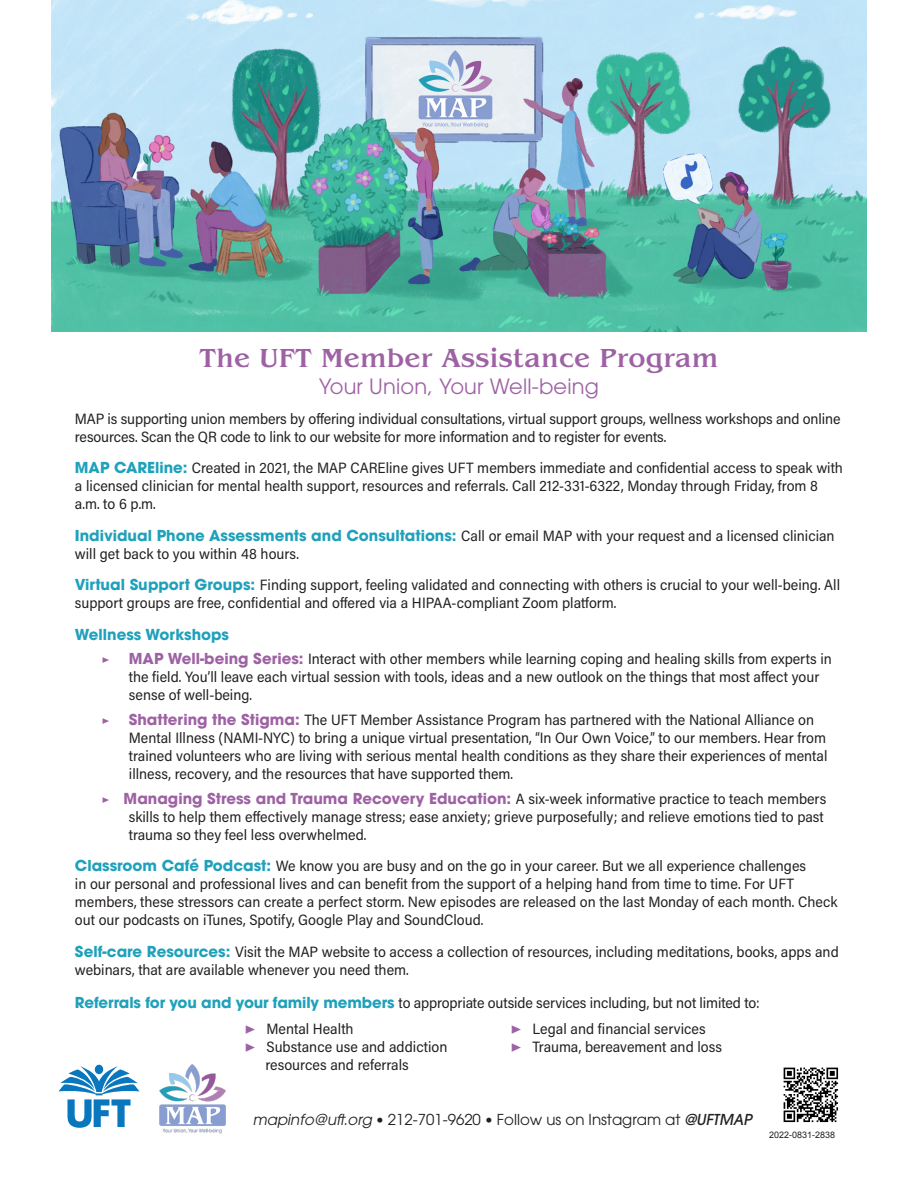
<style>
.page{position:relative;width:918px;height:1188px;background:#fff}
.page>*{position:absolute;margin:0;border:0;box-sizing:border-box;transform-origin:0 0}
.t1{font:500 27px "Benguiat Std";letter-spacing:.01em;color:#9e62a4}
.t2{font:21px "ITC Avant Garde Pro";letter-spacing:.01em;color:#9e62a4}
.t3{font:15px/18px "Acumin Pro Semi Cond";color:#231f20}
.t4{font:15px "ITC Avant Garde Pro";color:#231f20}
.t5{font:700 15px "ITC Avant Garde Pro";color:#1fa1bb}
.t6{font:15px "Acumin Pro Extra Cond";color:#9e62a4}
.t7{font:9px "Arial";color:#231f20}
.s1{font-family:"ITC Avant Garde Pro";font-weight:700;color:#1fa1bb}
.s2{font-family:"ITC Avant Garde Pro";font-weight:700;color:#9e62a4}
.s3{font-family:"Acumin Pro Extra Cond";color:#9e62a4}
.s4{color:#9e62a4}
.s5{font-style:italic}
.s6{font-family:"LFT Etica Condensed";font-weight:700}
.s7{font-weight:500;font-style:italic}
</style>
<div class="page">
<img style="left:52px;top:0;width:814px;height:332px">
<img style="left:783px;top:1067px;width:56px;height:56px">
<img style="left:159px;top:1064px;width:67px;height:70px">
<svg style="left:58px;top:1066px;width:82px;height:62px"></svg>
<div style="left:95px;top:1065px;width:8px;height:9px;background:#0977be;border-radius:50%"></div>
<p class="t1" style="left:200px;top:343px;width:520px">The UFT Member Assistance Program</p>
<p class="t2" style="left:319px;top:373px;width:281px">Your Union, Your Well-being</p>
<p class="t3" style="left:75px;top:409px;width:767px">MAP is supporting union members by offering individual consultations, virtual support groups, wellness workshops and online resources. Scan the QR code to link to our website for more information and to register for events.</p>
<p class="t3" style="left:75px;top:458px;width:770px"><span class="s1">MAP CAREline:</span> Created in 2021, the MAP CAREline gives UFT members immediate and confidential access to speak with a licensed clinician for mental health support, resources and referrals. Call 212-331-6322, Monday through Friday, from 8 a.m. to 6 p.m.</p>
<p class="t3" style="left:75px;top:526px;width:761px"><span class="s1">Individual Phone Assessments and Consultations:</span> Call or email MAP with your request and a licensed clinician will get back to you within 48 hours.</p>
<p class="t3" style="left:75px;top:575px;width:767px"><span class="s1">Virtual Support Groups:</span> Finding support, feeling validated and connecting with others is crucial to your well-being. All support groups are free, confidential and offered via a HIPAA-compliant Zoom platform.</p>
<p class="t5" style="left:75px;top:624px;width:156px">Wellness Workshops</p>
<p class="t6" style="left:102px;top:650px;width:9px">▶</p>
<p class="t3" style="left:129px;top:649px;width:705px"><span class="s2">MAP Well-being Series:</span> Interact with other members while learning coping and healing skills from experts in the field. You’ll leave each virtual session with tools, ideas and a new outlook on the things that most affect your sense of well-being.</p>
<p class="t6" style="left:102px;top:711px;width:9px">▶</p>
<p class="t3" style="left:129px;top:710px;width:700px"><span class="s2">Shattering the Stigma:</span> The UFT Member Assistance Program has partnered with the National Alliance on Mental Illness (NAMI-NYC) to bring a unique virtual presentation, “In Our Own Voice,” to our members. Hear from trained volunteers who are living with serious mental health conditions as they share their experiences of mental illness, recovery, and the resources that have supported them.</p>
<p class="t3" style="left:129px;top:789px;width:699px;text-indent:-27px"><span class="s3">▶</span> <span class="s2">Managing Stress and Trauma Recovery Education:</span> A six-week informative practice to teach members skills to help them effectively manage stress; ease anxiety; grieve purposefully; and relieve emotions tied to past trauma so they feel less overwhelmed.</p>
<p class="t3" style="left:75px;top:856px;width:764px"><span class="s1">Classroom Café Podcast:</span> We know you are busy and on the go in your career. But we all experience challenges<br>in our personal and professional lives and can benefit from the support of a helping hand from time to time. For UFT members, these stressors can create a perfect storm. New episodes are released on the last Monday of each month. Check out our podcasts on iTunes, Spotify, Google Play and SoundCloud.</p>
<p class="t3" style="left:75px;top:942px;width:765px"><span class="s1">Self-care Resources:</span> Visit the MAP website to access a collection of resources, including meditations, books, apps and webinars, that are available whenever you need them.</p>
<p class="t3" style="left:75px;top:993px;width:687px"><span class="s1">Referrals for you and your family members</span> to appropriate outside services including, but not limited to:</p>
<p class="t3" style="left:245px;top:1019px;width:110px"><span class="s4">▶</span> Mental Health</p>
<p class="t3" style="left:265px;top:1037px;width:184px;text-indent:-20px"><span class="s4">▶</span> Substance use and addiction resources and referrals</p>
<p class="t3" style="left:511px;top:1019px;width:196px"><span class="s4">▶</span> Legal and financial services</p>
<p class="t3" style="left:511px;top:1037px;width:212px"><span class="s4">▶</span> Trauma, bereavement and loss</p>
<p class="t4" style="left:253px;top:1110px;width:504px"><span class="s5">mapinfo@uft.org</span><span class="s6">○</span> 212-701-9620 <span class="s6">○</span> Follow us on Instagram at <span class="s7">@UFTMAP</span></p>
<p class="t7" style="left:769px;top:1129px;width:68px">2022-0831-2838</p>
</div>
